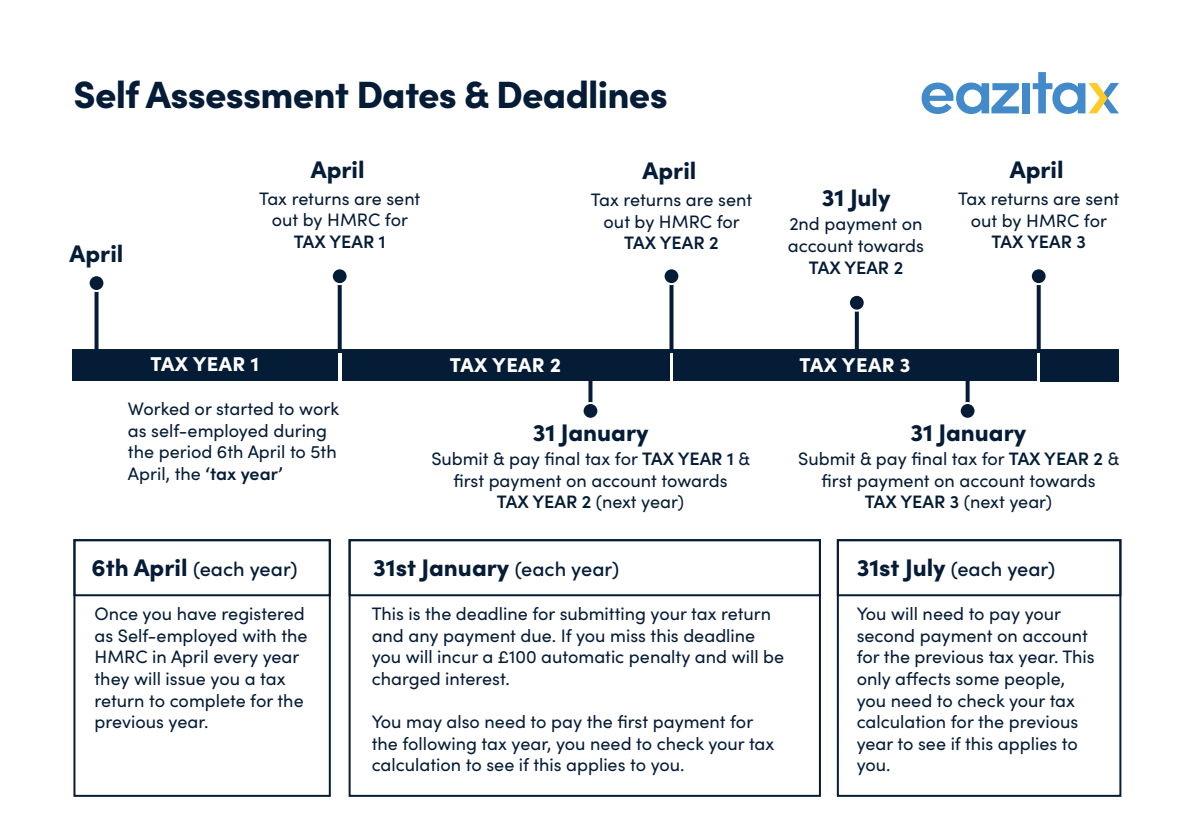
<style>
.page{position:relative;width:1191px;height:840px;background:#fff}
.page>*{position:absolute;margin:0;border:0;box-sizing:border-box;transform-origin:0 0}
.t1{font:900 38px "Sofia Pro";letter-spacing:-.02em;color:#051c37}
.t2{font:900 24px "Sofia Pro";color:#051c37}
.t3{font:500 20px "Sofia Pro";color:#051c37}
.t4{font:900 20px "Sofia Pro";letter-spacing:.02em;color:#fff}
.t5{font:18px/21.6px "Sofia Pro";color:#051c37}
.t6{font:600 18px "Sofia Pro";color:#051c37}
.s1{font-weight:600}
.s2{font-weight:900;font-size:24px}
.s3{font-weight:500;font-size:20px}
</style>
<div class="page">
<svg style="left:588px;top:381px;width:4px;height:21px"></svg>
<div style="left:582px;top:403px;width:16px;height:15px;background:#051c37;border-radius:50%"></div>
<div style="left:581px;top:402px;width:18px;height:17px;border:2px solid #fff;border-radius:50%"></div>
<svg style="left:921px;top:82px;width:98px;height:32px"></svg>
<div style="left:1022px;top:83px;width:7px;height:30px;background:#428ac9"></div>
<svg style="left:1032px;top:72px;width:87px;height:42px"></svg>
<hr style="left:72px;top:349px;width:1047px;height:4px;background:#0c233d">
<svg style="left:95px;top:292px;width:4px;height:57px"></svg>
<svg style="left:338px;top:285px;width:4px;height:64px"></svg>
<svg style="left:965px;top:381px;width:4px;height:21px"></svg>
<svg style="left:855px;top:311px;width:4px;height:38px"></svg>
<div style="left:89px;top:275px;width:15px;height:16px;background:#051c37;border-radius:50%"></div>
<div style="left:88px;top:274px;width:17px;height:18px;border:2px solid #fff;border-radius:50%"></div>
<div style="left:332px;top:268px;width:15px;height:16px;background:#051c37;border-radius:50%"></div>
<div style="left:331px;top:267px;width:17px;height:18px;border:2px solid #fff;border-radius:50%"></div>
<div style="left:959px;top:403px;width:16px;height:15px;background:#051c37;border-radius:50%"></div>
<div style="left:958px;top:402px;width:18px;height:17px;border:2px solid #fff;border-radius:50%"></div>
<div style="left:849px;top:295px;width:15px;height:15px;background:#051c37;border-radius:50%"></div>
<div style="left:848px;top:294px;width:17px;height:17px;border:2px solid #fff;border-radius:50%"></div>
<div style="left:72px;top:350px;width:266px;height:31px;background:#051c37"></div>
<div style="left:342px;top:350px;width:327px;height:31px;background:#051c37"></div>
<div style="left:673px;top:350px;width:363px;height:31px;background:#051c37"></div>
<div style="left:1040px;top:351px;width:79px;height:30px;background:#051c37"></div>
<svg style="left:669px;top:285px;width:4px;height:64px"></svg>
<svg style="left:663px;top:268px;width:16px;height:16px"></svg>
<div style="left:662px;top:267px;width:18px;height:18px;border:2px solid #fff;border-radius:50%"></div>
<svg style="left:1036px;top:285px;width:4px;height:64px"></svg>
<svg style="left:1030px;top:268px;width:16px;height:16px"></svg>
<div style="left:1029px;top:267px;width:18px;height:18px;border:2px solid #fff;border-radius:50%"></div>
<div style="left:73px;top:539px;width:258px;height:257px;border:2px solid #051c37"></div>
<div style="left:837px;top:539px;width:284px;height:257px;border:2px solid #051c37"></div>
<div style="left:348px;top:539px;width:473px;height:257px;border:2px solid #051c37"></div>
<div style="left:73px;top:539px;width:258px;height:57px;border:2px solid #051c37"></div>
<div style="left:837px;top:539px;width:284px;height:57px;border:2px solid #051c37"></div>
<div style="left:348px;top:539px;width:473px;height:57px;border:2px solid #051c37"></div>
<p class="t1" style="left:73px;top:64px;width:596px">Self Assessment Dates &amp; Deadlines</p>
<p class="t2" style="left:70px;top:235px;width:55px">April</p>
<p class="t2" style="left:311px;top:150px;width:55px">April</p>
<p class="t2" style="left:1009px;top:150px;width:55px">April</p>
<p class="t2" style="left:642px;top:151px;width:55px">April</p>
<p class="t5" style="left:591px;top:188px;width:163px;text-align:center">Tax returns are sent out by HMRC for<br><span class="s1">TAX YEAR 2</span></p>
<p class="t2" style="left:822px;top:178px;width:70px">31 July</p>
<p class="t5" style="left:259px;top:186px;width:163px;text-align:center">Tax returns are sent out by HMRC for<br><span class="s1">TAX YEAR 1</span></p>
<p class="t5" style="left:958px;top:187px;width:163px;text-align:center">Tax returns are sent out by HMRC for<br><span class="s1">TAX YEAR 3</span></p>
<p class="t5" style="left:788px;top:212px;width:138px">2nd payment on account towards</p>
<p class="t6" style="left:808px;top:253px;width:96px">TAX YEAR 2</p>
<p class="t4" style="left:151px;top:348px;width:110px">TAX YEAR 1</p>
<p class="t4" style="left:450px;top:349px;width:113px">TAX YEAR 2</p>
<p class="t4" style="left:799px;top:349px;width:112px">TAX YEAR 3</p>
<p class="t5" style="left:128px;top:396px;width:213px">Worked or started to work as self-employed during the period 6th April to 5th<br>April, the <span class="s1">‘tax year’</span></p>
<p class="t2" style="left:533px;top:413px;width:117px">31 January</p>
<p class="t5" style="left:431px;top:446px;width:320px;text-align:center">Submit &amp; pay final tax for <span class="s1">TAX YEAR 1</span> &amp; first payment on account towards</p>
<p class="t5" style="left:497px;top:490px;width:189px"><span class="s1">TAX YEAR 2</span> (next year)</p>
<p class="t2" style="left:910px;top:413px;width:117px">31 January</p>
<p class="t5" style="left:798px;top:446px;width:323px;text-align:center">Submit &amp; pay final tax for <span class="s1">TAX YEAR 2</span> &amp; first payment on account towards</p>
<p class="t5" style="left:865px;top:490px;width:189px"><span class="s1">TAX YEAR 3</span> (next year)</p>
<p class="t3" style="left:91px;top:554px;width:208px"><span class="s2">6th April</span> (each year)</p>
<p class="t2" style="left:373px;top:548px;width:247px">31st January <span class="s3">(each year)</span></p>
<p class="t3" style="left:856px;top:554px;width:200px"><span class="s2">31st July</span> (each year)</p>
<p class="t5" style="left:95px;top:601px;width:214px">Once you have registered as Self-employed with the<br>HMRC in April every year they will issue you a tax return to complete for the previous year.</p>
<p class="t5" style="left:856px;top:601px;width:240px">You will need to pay your second payment on account for the previous tax year. This only affects some people, you need to check your tax calculation for the previous year to see if this applies to you.</p>
<p class="t5" style="left:372px;top:601px;width:414px">This is the deadline for submitting your tax return and any payment due. If you miss this deadline you will incur a £100 automatic penalty and will be charged interest.</p>
<p class="t5" style="left:372px;top:709px;width:404px">You may also need to pay the first payment for the following tax year, you need to check your tax calculation to see if this applies to you.</p>
</div>
